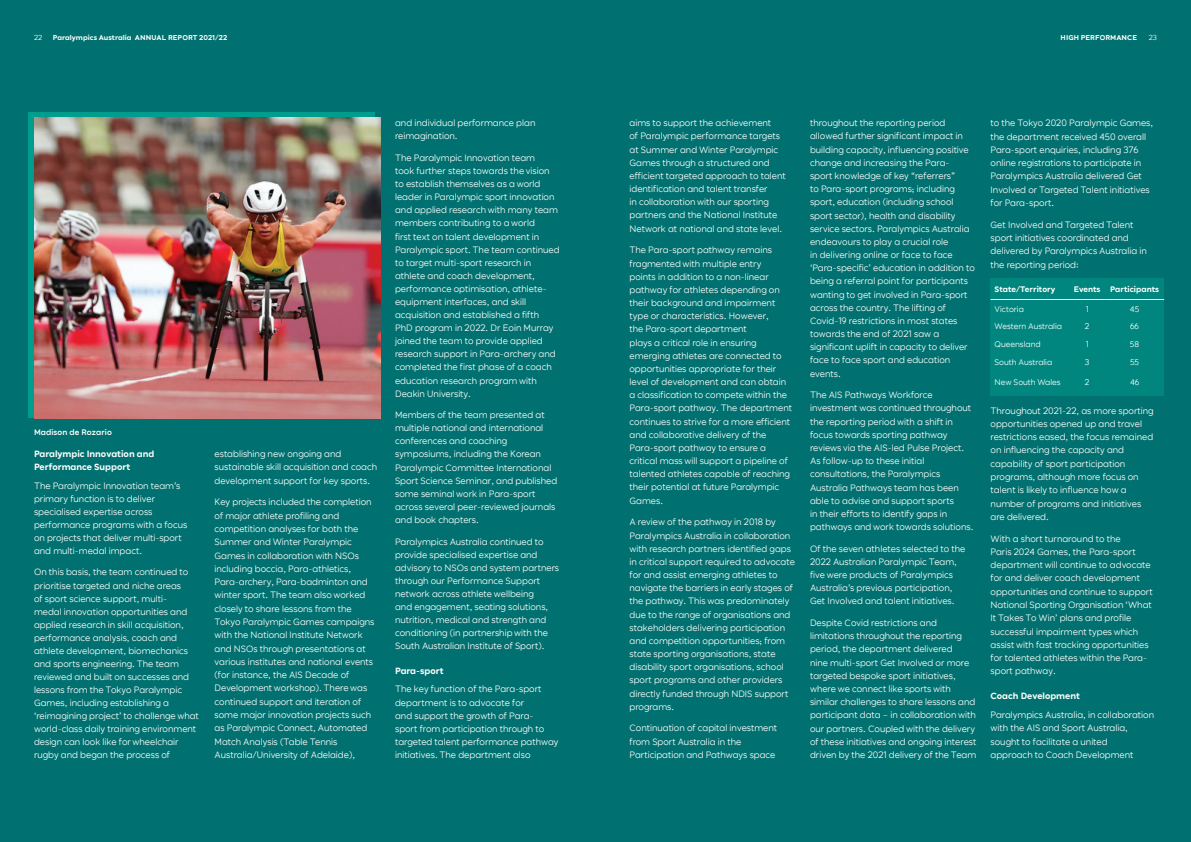
<style>
.page{position:relative;width:1191px;height:842px;background:#007170}
.page>*{position:absolute;margin:0;border:0;box-sizing:border-box;transform-origin:0 0}
.t1{font:9px/13.2px "Pact";color:#fff}
.t2{font:700 9px/13px "Pact";color:#fff}
.t3{font:8px "Pact";color:#fff}
.t4{font:700 8px "Pact";color:#fff}
.t5{font:500 8px "Pact";letter-spacing:.01em;color:#fff}
.t6{font:700 7px "Pact";letter-spacing:.01em;color:#fff}
.t7{font:7px "Pact";color:#fff}
</style>
<div class="page">
<div style="left:990px;top:278px;width:174px;height:118px;background:#00867f"></div>
<div style="left:28px;top:112px;width:347px;height:306px;background:#009d8f"></div>
<img style="left:34px;top:118px;width:347px;height:301px">
<hr style="left:990px;top:299px;width:79px;height:1px;background:#fff">
<hr style="left:1069px;top:299px;width:36px;height:1px;background:#fff">
<hr style="left:1105px;top:299px;width:59px;height:1px;background:#fff">
<p class="t7" style="left:34px;top:34px;width:10px">22</p>
<p class="t6" style="left:53px;top:34px;width:176px">Paralympics Australia ANNUAL REPORT 2021/22</p>
<p class="t7" style="left:1148px;top:34px;width:10px">23</p>
<p class="t6" style="left:1060px;top:34px;width:78px">HIGH PERFORMANCE</p>
<p class="t5" style="left:34px;top:429px;width:79px">Madison de Rozario</p>
<p class="t2" style="left:34px;top:448px;width:122px">Paralympic Innovation and<br>Performance Support</p>
<p class="t1" style="left:34px;top:479px;width:155px">The Paralympic Innovation team’s primary function is to deliver specialised expertise across performance programs with a focus on projects that deliver multi-sport and multi-medal impact.</p>
<p class="t1" style="left:34px;top:566px;width:166px">On this basis, the team continued to prioritise targeted and niche areas<br>of sport science support, multi-<br>medal innovation opportunities and applied research in skill acquisition, performance analysis, coach and athlete development, biomechanics and sports engineering. The team reviewed and built on successes and lessons from the Tokyo Paralympic Games, including establishing a ‘reimagining project’ to challenge what world-class daily training environment design can look like for wheelchair rugby and began the process of</p>
<p class="t1" style="left:214px;top:448px;width:164px">establishing new ongoing and sustainable skill acquisition and coach development support for key sports.</p>
<p class="t1" style="left:214px;top:496px;width:161px">Key projects included the completion of major athlete profiling and competition analyses for both the Summer and Winter Paralympic Games in collaboration with NSOs including boccia, Para-athletics, Para-archery, Para-badminton and winter sport. The team also worked closely to share lessons from the Tokyo Paralympic Games campaigns with the National Institute Network and NSOs through presentations at various institutes and national events (for instance, the AIS Decade of Development workshop). There was continued support and iteration of some major innovation projects such as Paralympic Connect, Automated Match Analysis (Table Tennis Australia/University of Adelaide),</p>
<p class="t1" style="left:395px;top:117px;width:142px">and individual performance plan reimagination.</p>
<p class="t1" style="left:395px;top:152px;width:166px">The Paralympic Innovation team<br>took further steps towards the vision to establish themselves as a world leader in Paralympic sport innovation and applied research with many team members contributing to a world<br>first text on talent development in Paralympic sport. The team continued to target multi-sport research in athlete and coach development, performance optimisation, athlete&shy;equipment interfaces, and skill acquisition and established a fifth<br>PhD program in 2022. Dr Eoin Murray joined the team to provide applied research support in Para-archery and completed the first phase of a coach education research program with Deakin University.</p>
<p class="t1" style="left:395px;top:409px;width:164px">Members of the team presented at multiple national and international conferences and coaching symposiums, including the Korean<br>Paralympic Committee International<br>Sport Science Seminar, and published some seminal work in Para-sport across several peer-reviewed journals and book chapters.</p>
<p class="t1" style="left:395px;top:535px;width:166px">Paralympics Australia continued to provide specialised expertise and advisory to NSOs and system partners through our Performance Support network across athlete wellbeing<br>and engagement, seating solutions, nutrition, medical and strength and conditioning (in partnership with the South Australian Institute of Sport).</p>
<p class="t2" style="left:395px;top:664px;width:50px">Para-sport</p>
<p class="t1" style="left:395px;top:683px;width:165px">The key function of the Para-sport department is to advocate for<br>and support the growth of Para-<br>sport from participation through to targeted talent performance pathway initiatives. The department also</p>
<p class="t1" style="left:629px;top:117px;width:158px">aims to support the achievement<br>of Paralympic performance targets at Summer and Winter Paralympic Games through a structured and efficient targeted approach to talent identification and talent transfer<br>in collaboration with our sporting partners and the National Institute Network at national and state level.</p>
<p class="t1" style="left:629px;top:244px;width:164px">The Para-sport pathway remains fragmented with multiple entry<br>points in addition to a non-linear pathway for athletes depending on their background and impairment type or characteristics. However,<br>the Para-sport department<br>plays a critical role in ensuring emerging athletes are connected to opportunities appropriate for their level of development and can obtain a classification to compete within the Para-sport pathway. The department continues to strive for a more efficient and collaborative delivery of the Para-sport pathway to ensure a critical mass will support a pipeline of talented athletes capable of reaching their potential at future Paralympic Games.</p>
<p class="t1" style="left:629px;top:516px;width:167px">A review of the pathway in 2018 by Paralympics Australia in collaboration with research partners identified gaps in critical support required to advocate for and assist emerging athletes to navigate the barriers in early stages of the pathway. This was predominately due to the range of organisations and stakeholders delivering participation and competition opportunities; from state sporting organisations, state disability sport organisations, school sport programs and other providers directly funded through NDIS support programs.</p>
<p class="t1" style="left:629px;top:722px;width:149px">Continuation of capital investment from Sport Australia in the<br>Participation and Pathways space</p>
<p class="t1" style="left:810px;top:117px;width:166px">throughout the reporting period allowed further significant impact in building capacity, influencing positive change and increasing the Para-<br>sport knowledge of key “referrers”<br>to Para-sport programs; including sport, education (including school sport sector), health and disability service sectors. Paralympics Australia endeavours to play a crucial role<br>in delivering online or face to face ‘Para-specific’ education in addition to being a referral point for participants wanting to get involved in Para-sport across the country. The lifting of Covid-19 restrictions in most states towards the end of 2021 saw a significant uplift in capacity to deliver face to face sport and education events.</p>
<p class="t1" style="left:810px;top:389px;width:165px">The AIS Pathways Workforce investment was continued throughout the reporting period with a shift in focus towards sporting pathway reviews via the AIS-led Pulse Project.<br>As follow-up to these initial consultations, the Paralympics Australia Pathways team has been able to advise and support sports<br>in their efforts to identify gaps in pathways and work towards solutions.</p>
<p class="t1" style="left:810px;top:542px;width:157px">Of the seven athletes selected to the 2022 Australian Paralympic Team, five were products of Paralympics Australia’s previous participation, Get Involved and talent initiatives.</p>
<p class="t1" style="left:810px;top:617px;width:168px">Despite Covid restrictions and limitations throughout the reporting period, the department delivered<br>nine multi-sport Get Involved or more targeted bespoke sport initiatives, where we connect like sports with similar challenges to share lessons and participant data – in collaboration with our partners. Coupled with the delivery of these initiatives and ongoing interest driven by the 2021 delivery of the Team</p>
<p class="t1" style="left:990px;top:117px;width:164px">to the Tokyo 2020 Paralympic Games, the department received 450 overall Para-sport enquiries, including 376 online registrations to participate in Paralympics Australia delivered Get Involved or Targeted Talent initiatives for Para-sport.</p>
<p class="t1" style="left:990px;top:218px;width:158px">Get Involved and Targeted Talent sport initiatives coordinated and delivered by Paralympics Australia in the reporting period:</p>
<p class="t4" style="left:994px;top:286px;width:62px">State/Territory</p>
<p class="t4" style="left:1073px;top:286px;width:28px">Events</p>
<p class="t4" style="left:1110px;top:286px;width:50px">Participants</p>
<p class="t3" style="left:994px;top:305px;width:31px">Victoria</p>
<p class="t3" style="left:1085px;top:305px;width:4px">1</p>
<p class="t3" style="left:1130px;top:305px;width:11px">45</p>
<p class="t3" style="left:994px;top:323px;width:69px">Western Australia</p>
<p class="t3" style="left:1084px;top:323px;width:6px">2</p>
<p class="t3" style="left:1130px;top:323px;width:11px">66</p>
<p class="t3" style="left:994px;top:341px;width:48px">Queensland</p>
<p class="t3" style="left:1085px;top:341px;width:4px">1</p>
<p class="t3" style="left:1130px;top:341px;width:11px">58</p>
<p class="t3" style="left:994px;top:358px;width:59px">South Australia</p>
<p class="t3" style="left:1084px;top:358px;width:6px">3</p>
<p class="t3" style="left:1130px;top:358px;width:11px">55</p>
<p class="t3" style="left:994px;top:379px;width:68px">New South Wales</p>
<p class="t3" style="left:1084px;top:379px;width:6px">2</p>
<p class="t3" style="left:1130px;top:379px;width:11px">46</p>
<p class="t1" style="left:990px;top:404px;width:165px">Throughout 2021-22, as more sporting opportunities opened up and travel restrictions eased, the focus remained on influencing the capacity and capability of sport participation programs, although more focus on talent is likely to influence how a number of programs and initiatives are delivered.</p>
<p class="t1" style="left:990px;top:532px;width:164px">With a short turnaround to the<br>Paris 2024 Games, the Para-sport department will continue to advocate for and deliver coach development opportunities and continue to support National Sporting Organisation ‘What It Takes To Win’ plans and profile successful impairment types which assist with fast tracking opportunities for talented athletes within the Para&shy;sport pathway.</p>
<p class="t2" style="left:990px;top:690px;width:91px">Coach Development</p>
<p class="t1" style="left:990px;top:708px;width:165px">Paralympics Australia, in collaboration with the AIS and Sport Australia, sought to facilitate a united<br>approach to Coach Development</p>
</div>
